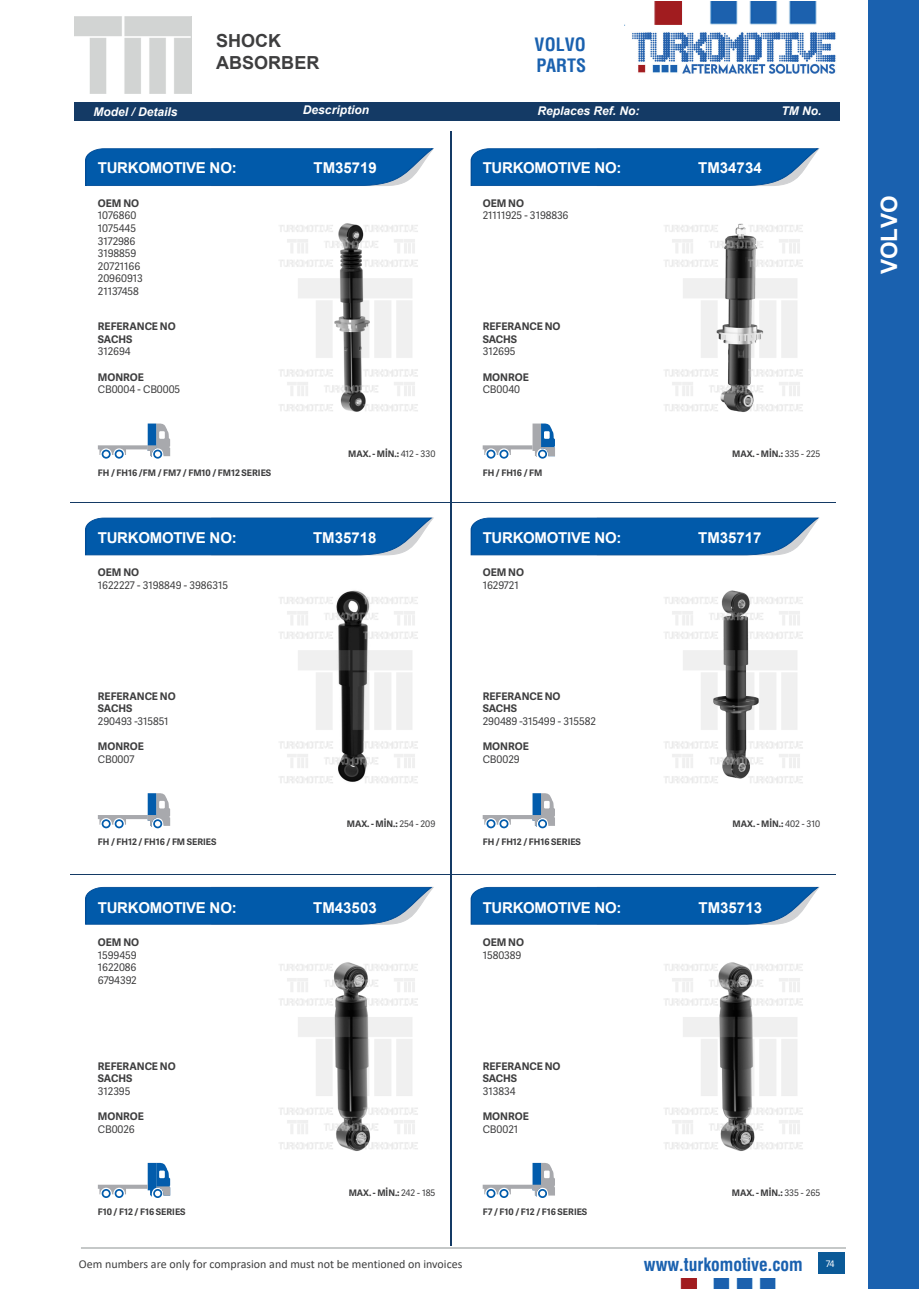
<style>
.page{position:relative;width:919px;height:1289px;background:#fff}
.page>*{position:absolute;margin:0;border:0;box-sizing:border-box;transform-origin:0 0}
.t1{font:700 22.5px "Arial";letter-spacing:-.005em;color:#fff}
.t2{font:700 18px "Swis 721 Cn BT";color:#1a61af}
.t3{font:700 18px/21.6px "Arial";color:#3e3e3f}
.t4{font:18px "Helvetica Cond Bold Tr";color:#1a61af}
.t5{font:700 15px "Arial";letter-spacing:-.02em;color:#fff}
.t6{font:700 15px "Arial";color:#fff}
.t7{font:12px "Calibri";color:#3e3e3f}
.t8{font:italic 700 12px "Arial";color:#fff}
.t9{font:10.5px "Adelle Sans";color:#3e3e3f}
.t10{font:700 10.5px "Adelle Sans";color:#3e3e3f}
.t11{font:10.5px "Adelle Sans";letter-spacing:-.02em;color:#3e3e3f}
.t12{font:700 9px "Adelle Sans";color:#3e3e3f}
.t13{font:9px "Adelle Sans";color:#fff}
.s1{font-weight:400}
</style>
<div class="page">
<svg style="left:85px;top:148px;width:349px;height:38px;background:#1364ae"></svg>
<svg style="left:470px;top:148px;width:350px;height:38px;background:#1465ae"></svg>
<svg style="left:85px;top:517px;width:349px;height:38px;background:#1666af"></svg>
<svg style="left:470px;top:517px;width:350px;height:38px;background:#1666af"></svg>
<svg style="left:85px;top:886px;width:349px;height:39px;background:#1968b0"></svg>
<svg style="left:470px;top:886px;width:350px;height:39px;background:#1a69b0"></svg>
<svg style="left:98px;top:423px;width:72px;height:35px"></svg>
<svg style="left:482px;top:423px;width:73px;height:35px"></svg>
<svg style="left:98px;top:793px;width:72px;height:35px"></svg>
<svg style="left:482px;top:793px;width:73px;height:35px"></svg>
<svg style="left:98px;top:1162px;width:72px;height:35px"></svg>
<svg style="left:482px;top:1162px;width:73px;height:35px"></svg>
<div style="left:74px;top:102px;width:766px;height:19px;background:#143a65"></div>
<img style="left:632px;top:32px;width:204px;height:42px">
<img style="left:74px;top:17px;width:118px;height:77px">
<img style="left:624px;top:1px;width:192px;height:25px">
<div style="left:817px;top:1252px;width:27px;height:21px;background:#0b5a98"></div>
<hr style="left:81px;top:1247px;width:764px;height:1px;background:#b3b6b6">
<img style="left:680px;top:1278px;width:95px;height:10px">
<div style="left:868px;top:0;width:50px;height:1288px;background:#1a61af"></div>
<hr style="left:70px;top:502px;width:765px;height:1px;background:#143a65">
<hr style="left:70px;top:874px;width:765px;height:1px;background:#143a65">
<hr style="left:450px;top:131px;width:1px;height:1115px;background:#143a65">
<img style="left:664px;top:223px;width:139px;height:189px">
<img style="left:279px;top:223px;width:139px;height:189px">
<img style="left:664px;top:590px;width:139px;height:193px">
<img style="left:279px;top:590px;width:139px;height:193px">
<img style="left:664px;top:962px;width:139px;height:189px">
<img style="left:279px;top:962px;width:139px;height:189px">
<h2 class="t3" style="left:216px;top:30px;width:104px">SHOCK<br>ABSORBER</h2>
<h2 class="t4" style="left:534px;top:33px;width:53px">VOLVO</h2>
<h2 class="t4" style="left:536px;top:54px;width:51px">PARTS</h2>
<p class="t8" style="left:93px;top:104px;width:85px">Model / Details</p>
<p class="t8" style="left:303px;top:102px;width:68px">Description</p>
<p class="t8" style="left:537px;top:103px;width:104px">Replaces Ref. No:</p>
<p class="t8" style="left:781px;top:103px;width:41px">TM No.</p>
<p class="t5" style="left:98px;top:158px;width:140px">TURKOMOTIVE NO:</p>
<p class="t6" style="left:698px;top:158px;width:65px">TM34734</p>
<p class="t5" style="left:482px;top:158px;width:140px">TURKOMOTIVE NO:</p>
<p class="t6" style="left:313px;top:158px;width:65px">TM35719</p>
<p class="t10" style="left:98px;top:195px;width:43px">OEM NO</p>
<p class="t9" style="left:98px;top:208px;width:40px">1076860</p>
<p class="t9" style="left:98px;top:221px;width:40px">1075445</p>
<p class="t9" style="left:98px;top:233px;width:39px">3172986</p>
<p class="t9" style="left:98px;top:246px;width:40px">3198859</p>
<p class="t9" style="left:98px;top:259px;width:44px">20721166</p>
<p class="t9" style="left:98px;top:271px;width:47px">20960913</p>
<p class="t9" style="left:98px;top:284px;width:43px">21137458</p>
<p class="t10" style="left:98px;top:319px;width:79px">REFERANCE NO</p>
<p class="t10" style="left:98px;top:331px;width:36px">SACHS</p>
<p class="t9" style="left:98px;top:344px;width:34px">312694</p>
<p class="t10" style="left:98px;top:369px;width:48px">MONROE</p>
<p class="t9" style="left:98px;top:382px;width:84px">CB0004 - CB0005</p>
<p class="t12" style="left:98px;top:466px;width:175px">FH / FH16 /FM / FM7 / FM10 / FM12 SERIES</p>
<p class="t12" style="left:348px;top:447px;width:89px">MAX. - MİN.: <span class="s1">412 - 330</span></p>
<p class="t10" style="left:482px;top:195px;width:43px">OEM NO</p>
<p class="t9" style="left:482px;top:208px;width:87px">21111925 - 3198836</p>
<p class="t10" style="left:482px;top:319px;width:79px">REFERANCE NO</p>
<p class="t10" style="left:482px;top:331px;width:36px">SACHS</p>
<p class="t9" style="left:482px;top:344px;width:34px">312695</p>
<p class="t10" style="left:482px;top:369px;width:48px">MONROE</p>
<p class="t9" style="left:482px;top:382px;width:39px">CB0040</p>
<p class="t12" style="left:482px;top:466px;width:61px">FH / FH16 / FM</p>
<p class="t12" style="left:732px;top:447px;width:90px">MAX. - MİN.: <span class="s1">335 - 225</span></p>
<p class="t5" style="left:98px;top:527px;width:140px">TURKOMOTIVE NO:</p>
<p class="t6" style="left:698px;top:527px;width:65px">TM35717</p>
<p class="t5" style="left:482px;top:527px;width:140px">TURKOMOTIVE NO:</p>
<p class="t6" style="left:313px;top:527px;width:65px">TM35718</p>
<p class="t10" style="left:98px;top:565px;width:43px">OEM NO</p>
<p class="t9" style="left:98px;top:578px;width:132px">1622227 - 3198849 - 3986315</p>
<p class="t10" style="left:482px;top:565px;width:43px">OEM NO</p>
<p class="t9" style="left:482px;top:578px;width:38px">1629721</p>
<p class="t10" style="left:98px;top:688px;width:79px">REFERANCE NO</p>
<p class="t10" style="left:98px;top:701px;width:36px">SACHS</p>
<p class="t9" style="left:98px;top:714px;width:72px">290493 -315851</p>
<p class="t10" style="left:98px;top:738px;width:48px">MONROE</p>
<p class="t9" style="left:98px;top:751px;width:38px">CB0007</p>
<p class="t10" style="left:482px;top:688px;width:79px">REFERANCE NO</p>
<p class="t10" style="left:482px;top:701px;width:36px">SACHS</p>
<p class="t9" style="left:482px;top:714px;width:115px">290489 -315499 - 315582</p>
<p class="t10" style="left:482px;top:738px;width:48px">MONROE</p>
<p class="t9" style="left:482px;top:751px;width:39px">CB0029</p>
<p class="t12" style="left:347px;top:817px;width:90px">MAX. - MİN.: <span class="s1">254 - 209</span></p>
<p class="t12" style="left:732px;top:817px;width:89px">MAX. - MİN.: <span class="s1">402 - 310</span></p>
<p class="t12" style="left:98px;top:835px;width:120px">FH / FH12 / FH16 / FM SERIES</p>
<p class="t12" style="left:482px;top:835px;width:100px">FH / FH12 / FH16 SERIES</p>
<p class="t5" style="left:98px;top:897px;width:140px">TURKOMOTIVE NO:</p>
<p class="t6" style="left:698px;top:897px;width:65px">TM35713</p>
<p class="t5" style="left:482px;top:897px;width:140px">TURKOMOTIVE NO:</p>
<p class="t6" style="left:313px;top:897px;width:65px">TM43503</p>
<p class="t10" style="left:98px;top:934px;width:43px">OEM NO</p>
<p class="t9" style="left:98px;top:947px;width:40px">1599459</p>
<p class="t9" style="left:98px;top:960px;width:40px">1622086</p>
<p class="t11" style="left:98px;top:972px;width:40px">6794392</p>
<p class="t10" style="left:98px;top:1058px;width:79px">REFERANCE NO</p>
<p class="t10" style="left:98px;top:1070px;width:36px">SACHS</p>
<p class="t9" style="left:98px;top:1083px;width:34px">312395</p>
<p class="t10" style="left:98px;top:1108px;width:48px">MONROE</p>
<p class="t9" style="left:98px;top:1121px;width:38px">CB0026</p>
<p class="t12" style="left:98px;top:1205px;width:89px">F10 / F12 / F16 SERIES</p>
<p class="t12" style="left:348px;top:1186px;width:88px">MAX. - MİN.: <span class="s1">242 - 185</span></p>
<p class="t10" style="left:482px;top:934px;width:43px">OEM NO</p>
<p class="t9" style="left:482px;top:947px;width:40px">1580389</p>
<p class="t10" style="left:482px;top:1058px;width:79px">REFERANCE NO</p>
<p class="t10" style="left:482px;top:1070px;width:36px">SACHS</p>
<p class="t9" style="left:482px;top:1083px;width:34px">313834</p>
<p class="t10" style="left:482px;top:1108px;width:48px">MONROE</p>
<p class="t9" style="left:482px;top:1121px;width:37px">CB0021</p>
<p class="t12" style="left:482px;top:1205px;width:106px">F7 / F10 / F12 / F16 SERIES</p>
<p class="t12" style="left:731px;top:1186px;width:90px">MAX. - MİN.: <span class="s1">335 - 265</span></p>
<p class="t7" style="left:79px;top:1255px;width:385px">Oem numbers are only for comprasion and must not be mentioned on invoices</p>
<h2 class="t2" style="left:644px;top:1253px;width:160px">www.turkomotive.com</h2>
<p class="t13" style="left:825px;top:1256px;width:10px">74</p>
<h1 class="t1" style="left:873px;top:274px;width:80px;rotate:-90deg">VOLVO</h1>
</div>
